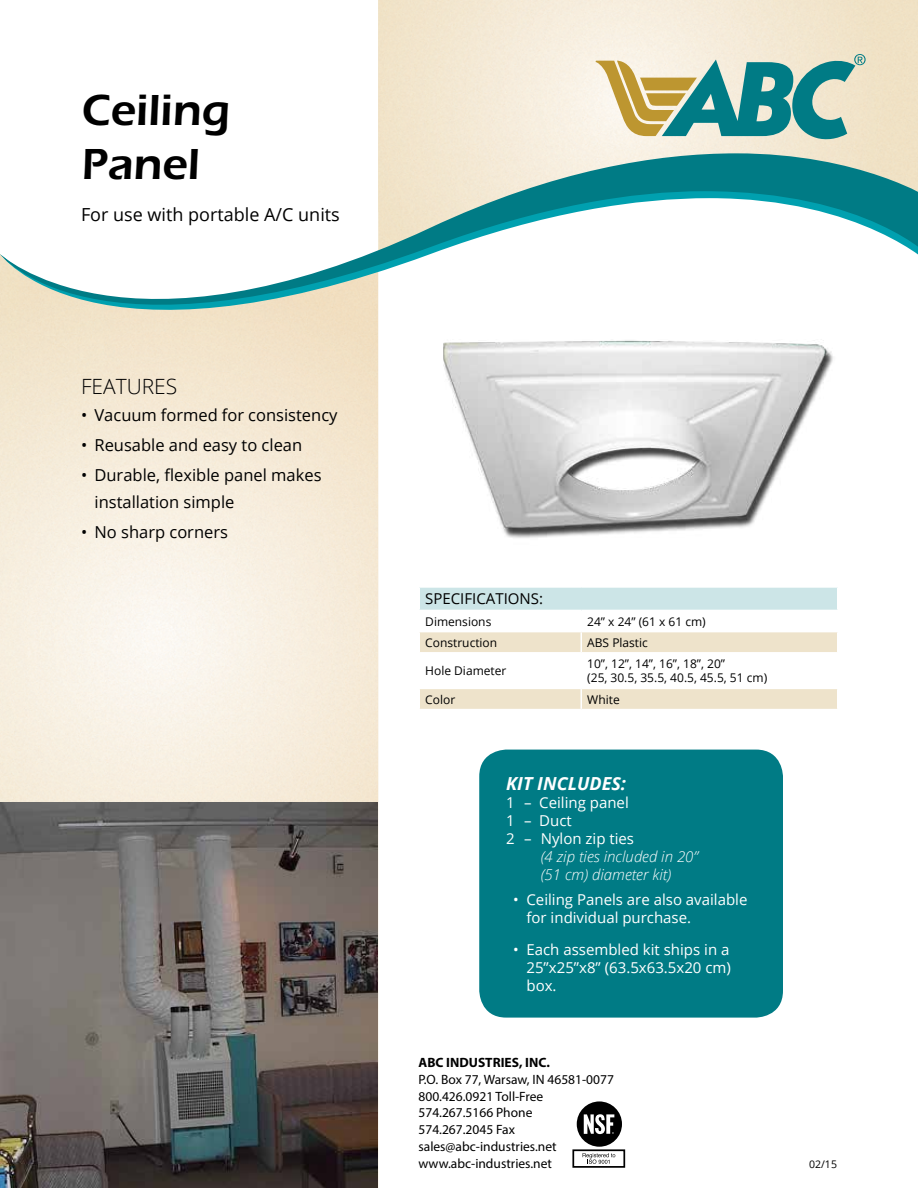
<style>
.page{position:relative;width:918px;height:1188px;background:#fff}
.page>*{position:absolute;margin:0;border:0;box-sizing:border-box;transform-origin:0 0}
.t1{font:600 45px/54px "Itc Eras";color:#000}
.t2{font:300 21px "Open Sans";color:#000}
.t3{font:18px "Open Sans";color:#000}
.t4{font:italic 700 18px "Open Sans";color:#fff}
.t5{font:16.5px/27px "Open Sans";color:#000}
.t6{font:15px/18px "Open Sans";color:#fff}
.t7{font:italic 300 15px/18px "Open Sans";color:#fff}
.t8{font:15px "Open Sans";color:#000}
.t9{font:13.5px/16.8px "Myriad Pro";color:#000}
.t10{font:700 13.5px "Myriad Pro";color:#000}
.t11{font:12px/14.4px "Open Sans";color:#000}
.t12{font:10.5px "Open Sans";color:#000}
</style>
<div class="page">
<img style="left:0;top:0;width:918px;height:1188px">
<svg style="left:0;top:91px;width:918px;height:289px"></svg>
<svg style="left:595px;top:54px;width:271px;height:88px;background:#9abaa6"></svg>
<svg style="left:0;top:153px;width:918px;height:220px"></svg>
<svg style="left:583px;top:1153px;width:32px;height:11px"></svg>
<div style="left:572px;top:1149px;width:53px;height:19px;border:2px solid #000"></div>
<div style="left:577px;top:1101px;width:45px;height:46px;background:#000;border-radius:50%"></div>
<svg style="left:584px;top:1114px;width:30px;height:20px"></svg>
<hr style="left:418px;top:631px;width:163px;height:1px;background:#fff">
<hr style="left:418px;top:652px;width:163px;height:2px;background:#fff">
<hr style="left:418px;top:688px;width:163px;height:1px;background:#fff">
<hr style="left:418px;top:586px;width:163px;height:2px;background:#fff">
<hr style="left:418px;top:588px;width:2px;height:22px;background:#fff">
<hr style="left:581px;top:586px;width:257px;height:2px;background:#fff">
<hr style="left:418px;top:610px;width:163px;height:1px;background:#fff">
<hr style="left:418px;top:611px;width:2px;height:20px;background:#fff">
<hr style="left:418px;top:632px;width:2px;height:20px;background:#fff">
<hr style="left:418px;top:654px;width:2px;height:34px;background:#fff">
<hr style="left:418px;top:689px;width:2px;height:20px;background:#fff">
<svg style="left:419px;top:588px;width:419px;height:121px"></svg>
<hr style="left:418px;top:709px;width:163px;height:1px;background:#fff">
<hr style="left:581px;top:709px;width:257px;height:1px;background:#fff">
<img style="left:426px;top:313px;width:410px;height:256px">
<div style="left:479px;top:750px;width:304px;height:268px;background:#007b85;border-radius:27px"></div>
<img style="left:0;top:802px;width:378px;height:386px">
<h1 class="t1" style="left:81px;top:83px;width:150px">Ceiling<br>Panel</h1>
<p class="t3" style="left:81px;top:203px;width:260px">For use with portable A/C units</p>
<h2 class="t2" style="left:81px;top:372px;width:98px">FEATURES</h2>
<p class="t5" style="left:81px;top:401px;width:258px">• Vacuum formed for consistency</p>
<p class="t5" style="left:81px;top:431px;width:223px">• Reusable and easy to clean</p>
<p class="t5" style="left:94px;top:461px;width:229px;text-indent:-13px">• Durable, flexible panel makes installation simple</p>
<p class="t5" style="left:81px;top:518px;width:149px">• No sharp corners</p>
<p class="t8" style="left:425px;top:589px;width:119px">SPECIFICATIONS:</p>
<p class="t11" style="left:425px;top:614px;width:68px">Dimensions</p>
<p class="t11" style="left:587px;top:614px;width:120px">24” x 24” (61 x 61 cm)</p>
<p class="t11" style="left:425px;top:635px;width:74px">Construction</p>
<p class="t11" style="left:587px;top:635px;width:62px">ABS Plastic</p>
<p class="t11" style="left:425px;top:663px;width:83px">Hole Diameter</p>
<p class="t11" style="left:587px;top:656px;width:181px">10”, 12”, 14”, 16”, 18”, 20”<br>(25, 30.5, 35.5, 40.5, 45.5, 51 cm)</p>
<p class="t11" style="left:425px;top:692px;width:31px">Color</p>
<p class="t11" style="left:587px;top:692px;width:34px">White</p>
<p class="t4" style="left:506px;top:771px;width:121px">KIT INCLUDES:</p>
<p class="t6" style="left:506px;top:794px;width:129px">1 – Ceiling panel<br>1 – Duct<br>2 – Nylon zip ties</p>
<p class="t7" style="left:541px;top:847px;width:159px">(4 zip ties included in 20” (51 cm) diameter kit)</p>
<p class="t6" style="left:526px;top:890px;width:222px;text-indent:-14px">• Ceiling Panels are also available for individual purchase.</p>
<p class="t6" style="left:526px;top:940px;width:206px;text-align:justify;text-indent:-14px">• Each assembled kit ships in a 25”x25”x8” (63.5x63.5x20 cm) box.</p>
<p class="t10" style="left:418px;top:1054px;width:133px">ABC INDUSTRIES, INC.</p>
<p class="t9" style="left:418px;top:1071px;width:197px">P.O. Box 77, Warsaw, IN 46581-0077<br>800.426.0921 Toll-Free<br>574.267.5166 Phone<br>574.267.2045 Fax sales@abc-industries.net www.abc-industries.net</p>
<p class="t12" style="left:809px;top:1157px;width:29px">02/15</p>
</div>
